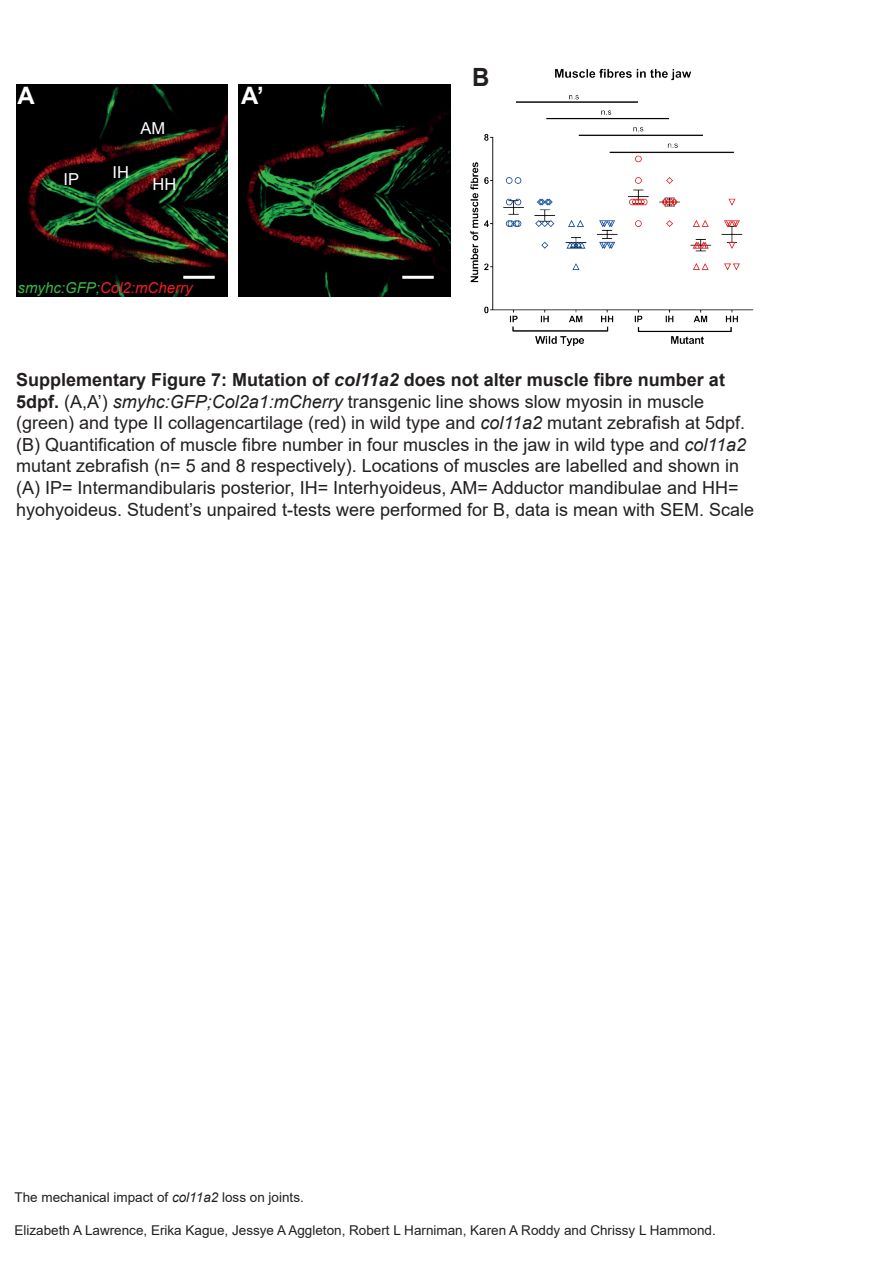
<style>
.page{position:relative;width:893px;height:1263px;background:#fff}
.page>*{position:absolute;margin:0;border:0;box-sizing:border-box;transform-origin:0 0}
.t1{font:700 25.05px "Arial";color:#231f20;scale:.96 1}
.t2{font:700 24px "Arial";color:#fff}
.t3{font:18px/21.6px "Arial";color:#231f20}
.t4{font:16.5px "Arial";color:#fff}
.t5{font:italic 15px "Arial";color:#ee1d23}
.t6{font:13.5px "Arial";color:#231f20}
.s1{color:#3ab54a}
.s2{font-weight:700}
.s3{font-weight:700;font-style:italic}
.s4{font-style:italic}
</style>
<div class="page">
<img style="left:16px;top:84px;width:212px;height:212px">
<img style="left:239px;top:84px;width:211px;height:212px">
<img style="left:470px;top:68px;width:284px;height:279px">
<hr style="left:183px;top:276px;width:32px;height:3px;background:#fff">
<hr style="left:402px;top:276px;width:32px;height:3px;background:#fff">
<h2 class="t2" style="left:18px;top:79px;width:19px">A</h2>
<h2 class="t2" style="left:241px;top:79px;width:24px">A’</h2>
<p class="t4" style="left:64px;top:167px;width:17px">IP</p>
<p class="t4" style="left:141px;top:116px;width:26px">AM</p>
<p class="t4" style="left:113px;top:160px;width:18px">IH</p>
<p class="t4" style="left:153px;top:173px;width:25px">HH</p>
<p class="t5" style="left:18px;top:278px;width:177px"><span class="s1">smyhc:GFP;</span>Col2:mCherry</p>
<h1 class="t1" style="left:472px;top:59px;width:20px">B</h1>
<p class="t3" style="left:16px;top:369px;width:740px"><span class="s2">Supplementary Figure 7: Mutation of</span> <span class="s3">col11a2</span> <span class="s2">does not alter muscle fibre number at 5dpf.</span> (A,A’) <span class="s4">smyhc:GFP;Col2a1:mCherry</span> transgenic line shows slow myosin in muscle (green) and type II collagencartilage (red) in wild type and <span class="s4">col11a2</span> mutant zebrafish at 5dpf. (B) Quantification of muscle fibre number in four muscles in the jaw in wild type and <span class="s4">col11a2 </span>mutant zebrafish (n= 5 and 8 respectively). Locations of muscles are labelled and shown in (A) IP= Intermandibularis posterior, IH= Interhyoideus, AM= Adductor mandibulae and HH= hyohyoideus. Student’s unpaired t-tests were performed for B, data is mean with SEM. Scale</p>
<p class="t6" style="left:14px;top:1188px;width:291px">The mechanical impact of <span class="s4">col11a2</span> loss on joints.</p>
<p class="t6" style="left:14px;top:1221px;width:703px">Elizabeth A Lawrence, Erika Kague, Jessye A Aggleton, Robert L Harniman, Karen A Roddy and Chrissy L Hammond.</p>
</div>
